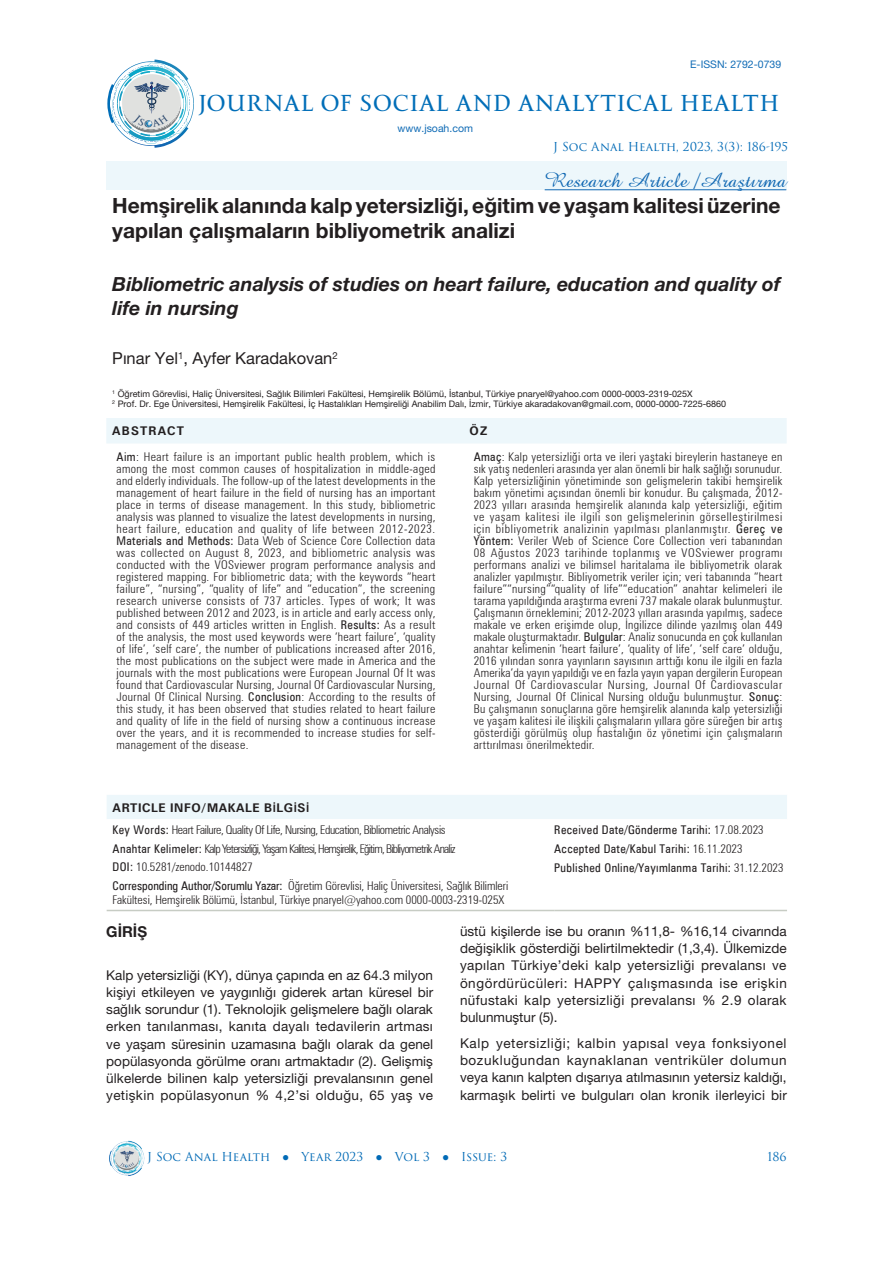
<style>
.page{position:relative;width:893px;height:1263px;background:#fff}
.page>*{position:absolute;margin:0;border:0;box-sizing:border-box;transform-origin:0 0}
.t1{font:26.25px "Transcend";color:#006eb8}
.t2{font:21px/25.2px "Helvetica Neue LT 75 Bd";color:#231f20}
.t3{font:21px "Amazone BT";color:#1168b3}
.t4{font:19.5px/23.4px "Helvetica Neue LT 76 Bd It";color:#231f20}
.t5{font:16.5px "Helvetica Neue LT 55 Rm";color:#231f20}
.t6{font:15px "Helvetica Neue LT 75 Bd";color:#231f20}
.t7{font:13.5px/17.2px "Helvetica Neue LT 55 Rm";letter-spacing:.01em;color:#231f20;text-align:justify}
.t8{font:300 condensed 12px/12px "Zurich BT";color:#231f20;text-align:justify}
.t9{font:condensed 12px/18.9px "Zurich BT";letter-spacing:.03em;color:#231f20}
.t10{font:300 condensed 12px/22.6px "Zurich BT";letter-spacing:-.03em;color:#231f20}
.t11{font:12px "Trajan Pro 3";color:#016ab6}
.t12{font:700 12px "Zurich BT";letter-spacing:.1em;color:#231f20}
.t13{font:10.5px "Helvetica Neue LT 55 Rm";color:#116cb6}
.t14{font:9px/10.8px "Helvetica Neue LT 55 Rm";color:#231f20}
.s1{font-weight:400}
.s2{font-weight:700;font-stretch:normal}
.s3{font-family:"Calibri";font-weight:700;font-stretch:normal}
.s4{font-weight:300}
.s5{font-family:"Sylfaen"}
</style>
<div class="page">
<img style="left:109px;top:1140px;width:36px;height:36px">
<div style="left:106px;top:162px;width:680px;height:28px;background:#edf7fb"></div>
<hr style="left:545px;top:189px;width:241px;height:1px;background:#1168b3">
<div style="left:106px;top:418px;width:681px;height:25px;background:#edf7fb"></div>
<div style="left:107px;top:795px;width:680px;height:24px;background:#edf7fb"></div>
<hr style="left:107px;top:910px;width:447px;height:1px;background:#c7ccc4">
<hr style="left:554px;top:910px;width:233px;height:1px;background:#c7ccc4">
<svg style="left:107px;top:60px;width:87px;height:88px"></svg>
<p class="t13" style="left:690px;top:58px;width:93px">E-ISSN: 2792-0739</p>
<h1 class="t1" style="left:198px;top:88px;width:583px">JOURNAL OF SOCIAL AND ANALYTICAL HEALTH</h1>
<p class="t13" style="left:398px;top:121px;width:77px">www.jsoah.com</p>
<p class="t11" style="left:553px;top:139px;width:236px">J Soc Anal Health, 2023, 3(3): 186-195</p>
<h2 class="t3" style="left:545px;top:168px;width:243px">Research Article /Araştırma</h2>
<h2 class="t2" style="left:112px;top:192px;width:670px">Hemşirelik alanında kalp yetersizliği, eğitim ve yaşam kalitesi üzerine yapılan çalışmaların bibliyometrik analizi</h2>
<h3 class="t4" style="left:112px;top:272px;width:670px">Bibliometric analysis of studies on heart failure, education and quality of life in nursing</h3>
<h3 class="t5" style="left:112px;top:348px;width:227px">Pınar Yel<sup>1</sup>, Ayfer Karadakovan<sup>2</sup></h3>
<p class="t14" style="left:112px;top:388px;width:615px"><sup>1</sup> Öğretim Görevlisi, Haliç Üniversitesi, Sağlık Bilimleri Fakültesi, Hemşirelik Bölümü, İstanbul, Türkiye pnaryel@yahoo.com 0000-0003-2319-025X<br><sup>2</sup> Prof. Dr. Ege Üniversitesi, Hemşirelik Fakültesi, İç Hastalıkları Hemşireliği Anabilim Dalı, İzmir, Türkiye akaradakovan@gmail.com, 0000-0000-7225-6860</p>
<p class="t12" style="left:112px;top:424px;width:73px">ABSTRACT</p>
<p class="t12" style="left:469px;top:424px;width:19px">ÖZ</p>
<p class="t8" style="left:117px;top:451px;width:321px"><span class="s1">Aim</span>: Heart failure is an important public health problem, which is among the most common causes of hospitalization in middle-aged and elderly individuals. The follow-up of the latest developments in the management of heart failure in the field of nursing has an important place in terms of disease management. In this study, bibliometric analysis was planned to visualize the latest developments in nursing, heart failure, education and quality of life between 2012-2023.<br><span class="s1">Materials and Methods:</span> Data Web of Science Core Collection data was collected on August 8, 2023, and bibliometric analysis was conducted with the VOSviewer program performance analysis and registered mapping. For bibliometric data; with the keywords “heart failure”, “nursing”, “quality of life” and “education”, the screening research universe consists of 737 articles. Types of work; It was published between 2012 and 2023, is in article and early access only, and consists of 449 articles written in English. <span class="s1">Results:</span> As a result of the analysis, the most used keywords were ‘heart failure’, ‘quality of life’, ‘self care’, the number of publications increased after 2016, the most publications on the subject were made in America and the journals with the most publications were European Journal Of It was found that Cardiovascular Nursing, Journal Of Cardiovascular Nursing, Journal Of Clinical Nursing. <span class="s1">Conclusion</span>: According to the results of this study, it has been observed that studies related to heart failure and quality of life in the field of nursing show a continuous increase over the years, and it is recommended to increase studies for self&shy;management of the disease.</p>
<p class="t8" style="left:474px;top:451px;width:310px"><span class="s1">Amaç</span>: Kalp yetersizliği orta ve ileri yaştaki bireylerin hastaneye en sık yatış nedenleri arasında yer alan önemli bir halk sağlığı sorunudur.<br>Kalp yetersizliğinin yönetiminde son gelişmelerin takibi hemşirelik bakım yönetimi açısından önemli bir konudur. Bu çalışmada, 2012- 2023 yılları arasında hemşirelik alanında kalp yetersizliği, eğitim ve yaşam kalitesi ile ilgili son gelişmelerinin görselleştirilmesi için bibliyometrik analizinin yapılması planlanmıştır. <span class="s1">Gereç ve Yöntem:</span> Veriler Web of Science Core Collection veri tabanından 08 Ağustos 2023 tarihinde toplanmış ve VOSviewer programı performans analizi ve bilimsel haritalama ile bibliyometrik olarak analizler yapılmıştır. Bibliyometrik veriler için; veri tabanında “heart failure”“nursing”“quality of life”“education” anahtar kelimeleri ile tarama yapıldığında araştırma evreni 737 makale olarak bulunmuştur.<br>Çalışmanın örneklemini; 2012-2023 yılları arasında yapılmış, sadece makale ve erken erişimde olup, İngilizce dilinde yazılmış olan 449 makale oluşturmaktadır. <span class="s1">Bulgular</span>: Analiz sonucunda en çok kullanılan anahtar kelimenin ‘heart failure’, ‘quality of life’, ‘self care’ olduğu, 2016 yılından sonra yayınların sayısının arttığı konu ile ilgili en fazla Amerika’da yayın yapıldığı ve en fazla yayın yapan dergilerin European Journal Of Cardiovascular Nursing, Journal Of Cardiovascular Nursing, Journal Of Clinical Nursing olduğu bulunmuştur. <span class="s1">Sonuç</span>:<br>Bu çalışmanın sonuçlarına göre hemşirelik alanında kalp yetersizliği ve yaşam kalitesi ile ilişkili çalışmaların yıllara göre süreğen bir artış gösterdiği görülmüş olup hastalığın öz yönetimi için çalışmaların arttırılması önerilmektedir.</p>
<p class="t10" style="left:113px;top:796px;width:334px"><span class="s2">ARTICLE INFO/MAKALE B</span><span class="s3">İ</span><span class="s2">LG</span><span class="s3">İ</span><span class="s2">S</span><span class="s3">İ<br></span><span class="s1">Key Words:</span> Heart Failure, Quality Of Life, Nursing, Education, Bibliometric Analysis</p>
<p class="t8" style="left:113px;top:839px;width:397px;line-height:18.6px;text-align:left"><span class="s1">Anahtar Kelimeler:</span> Kalp Yetersizliği, Yaşam Kalitesi, Hemşirelik, Eğitim, Bibliyometrik Analiz<br><span class="s1">DOI:</span> 10.5281/zenodo.10144827<br><span class="s1">Corresponding Author/Sorumlu Yazar:</span> Öğretim Görevlisi, Haliç Üniversitesi, Sağlık Bilimleri</p>
<p class="t8" style="left:113px;top:894px;width:393px">Fakültesi, Hemşirelik Bölümü, İstanbul, Türkiye pnaryel@yahoo.com 0000-0003-2319-025X</p>
<p class="t9" style="left:554px;top:820px;width:231px">Received Date/Gönderme Tarihi: <span class="s4">17.08.2023<br></span>Accepted Date/Kabul Tarihi: <span class="s4">16.11.2023<br></span>Published Online/Yayımlanma Tarihi: <span class="s4">31.12.2023</span></p>
<p class="t6" style="left:106px;top:922px;width:42px">GİRİŞ</p>
<p class="t7" style="left:106px;top:966px;width:328px">Kalp yetersizliği (KY), dünya çapında en az 64.3 milyon kişiyi etkileyen ve yaygınlığı giderek artan küresel bir sağlık sorundur (1). Teknolojik gelişmelere bağlı olarak erken tanılanması, kanıta dayalı tedavilerin artması ve yaşam süresinin uzamasına bağlı olarak da genel popülasyonda görülme oranı artmaktadır (2). Gelişmiş ülkelerde bilinen kalp yetersizliği prevalansının genel yetişkin popülasyonun % 4,2’si olduğu, 65 yaş ve</p>
<p class="t7" style="left:460px;top:922px;width:328px">üstü kişilerde ise bu oranın %11,8- %16,14 civarında değişiklik gösterdiği belirtilmektedir (1,3,4). Ülkemizde yapılan Türkiye’deki kalp yetersizliği prevalansı ve öngördürücüleri: HAPPY çalışmasında ise erişkin nüfustaki kalp yetersizliği prevalansı % 2.9 olarak bulunmuştur (5).</p>
<p class="t7" style="left:460px;top:1034px;width:328px">Kalp yetersizliği; kalbin yapısal veya fonksiyonel bozukluğundan kaynaklanan ventriküler dolumun veya kanın kalpten dışarıya atılmasının yetersiz kaldığı, karmaşık belirti ve bulguları olan kronik ilerleyici bir</p>
<p class="t11" style="left:147px;top:1149px;width:362px">J Soc Anal Health <span class="s5">●</span> Year 2023 <span class="s5">●</span> Vol 3 <span class="s5">●</span> Issue: 3</p>
<p class="t11" style="left:767px;top:1149px;width:21px">186</p>
</div>
